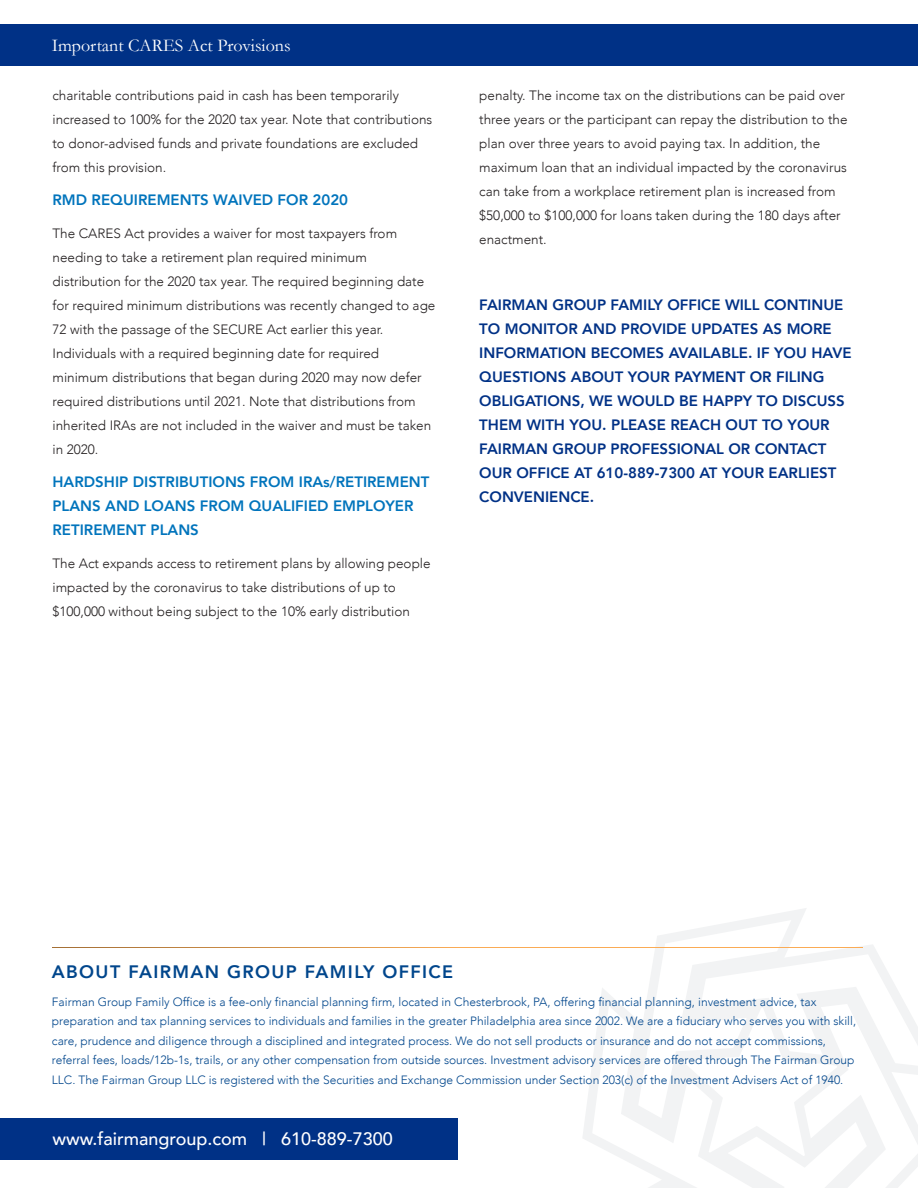
<style>
.page{position:relative;width:918px;height:1188px;background:#fff}
.page>*{position:absolute;margin:0;border:0;box-sizing:border-box;transform-origin:0 0}
.t1{font:500 18px "Avenir";color:#fff}
.t2{font:800 18px "Avenir";letter-spacing:.075em;color:#01468c}
.t3{font:18px "Garamond";color:#fff}
.t4{font:800 15px/24px "Avenir";color:#003186}
.t5{font:800 15px/24px "Avenir";color:#0174bc}
.t6{font:300 13.5px/24px "Avenir";color:#231f20}
.t7{font:300 12px/19.5px "Avenir";color:#01468c}
</style>
<div class="page">
<div style="left:0;top:25px;width:918px;height:41px;background:#003186"></div>
<svg style="left:583px;top:908px;width:335px;height:280px"></svg>
<svg style="left:53px;top:947px;width:809px;height:1px"></svg>
<div style="left:0;top:1118px;width:458px;height:42px;background:#003186"></div>
<h1 class="t3" style="left:52px;top:33px;width:240px">Important CARES Act Provisions</h1>
<p class="t6" style="left:52px;top:84px;width:381px">charitable contributions paid in cash has been temporarily increased to 100% for the 2020 tax year. Note that contributions to donor-advised funds and private foundations are excluded from this provision.</p>
<p class="t5" style="left:52px;top:188px;width:297px">RMD REQUIREMENTS WAIVED FOR 2020</p>
<p class="t6" style="left:52px;top:222px;width:384px">The CARES Act provides a waiver for most taxpayers from needing to take a retirement plan required minimum distribution for the 2020 tax year. The required beginning date for required minimum distributions was recently changed to age 72 with the passage of the SECURE Act earlier this year.<br>Individuals with a required beginning date for required minimum distributions that began during 2020 may now defer required distributions until 2021. Note that distributions from inherited IRAs are not included in the waiver and must be taken in 2020.</p>
<p class="t5" style="left:52px;top:470px;width:378px">HARDSHIP DISTRIBUTIONS FROM IRAs/RETIREMENT<br>PLANS AND LOANS FROM QUALIFIED EMPLOYER<br>RETIREMENT PLANS</p>
<p class="t6" style="left:52px;top:552px;width:380px">The Act expands access to retirement plans by allowing people impacted by the coronavirus to take distributions of up to $100,000 without being subject to the 10% early distribution</p>
<p class="t6" style="left:479px;top:84px;width:370px">penalty. The income tax on the distributions can be paid over three years or the participant can repay the distribution to the plan over three years to avoid paying tax. In addition, the maximum loan that an individual impacted by the coronavirus can take from a workplace retirement plan is increased from $50,000 to $100,000 for loans taken during the 180 days after enactment.</p>
<p class="t4" style="left:479px;top:293px;width:374px">FAIRMAN GROUP FAMILY OFFICE WILL CONTINUE TO MONITOR AND PROVIDE UPDATES AS MORE INFORMATION BECOMES AVAILABLE. IF YOU HAVE QUESTIONS ABOUT YOUR PAYMENT OR FILING OBLIGATIONS, WE WOULD BE HAPPY TO DISCUSS THEM WITH YOU. PLEASE REACH OUT TO YOUR FAIRMAN GROUP PROFESSIONAL OR CONTACT OUR OFFICE AT 610-889-7300 AT YOUR EARLIEST CONVENIENCE.</p>
<h1 class="t2" style="left:52px;top:958px;width:403px">ABOUT FAIRMAN GROUP FAMILY OFFICE</h1>
<p class="t7" style="left:52px;top:992px;width:806px">Fairman Group Family Office is a fee-only financial planning firm, located in Chesterbrook, PA, offering financial planning, investment advice, tax preparation and tax planning services to individuals and families in the greater Philadelphia area since 2002. We are a fiduciary who serves you with skill, care, prudence and diligence through a disciplined and integrated process. We do not sell products or insurance and do not accept commissions, referral fees, loads/12b-1s, trails, or any other compensation from outside sources. Investment advisory services are offered through The Fairman Group LLC. The Fairman Group LLC is registered with the Securities and Exchange Commission under Section 203(c) of the Investment Advisers Act of 1940.</p>
<h1 class="t1" style="left:52px;top:1123px;width:342px">www.fairmangroup.com | 610-889-7300</h1>
</div>
